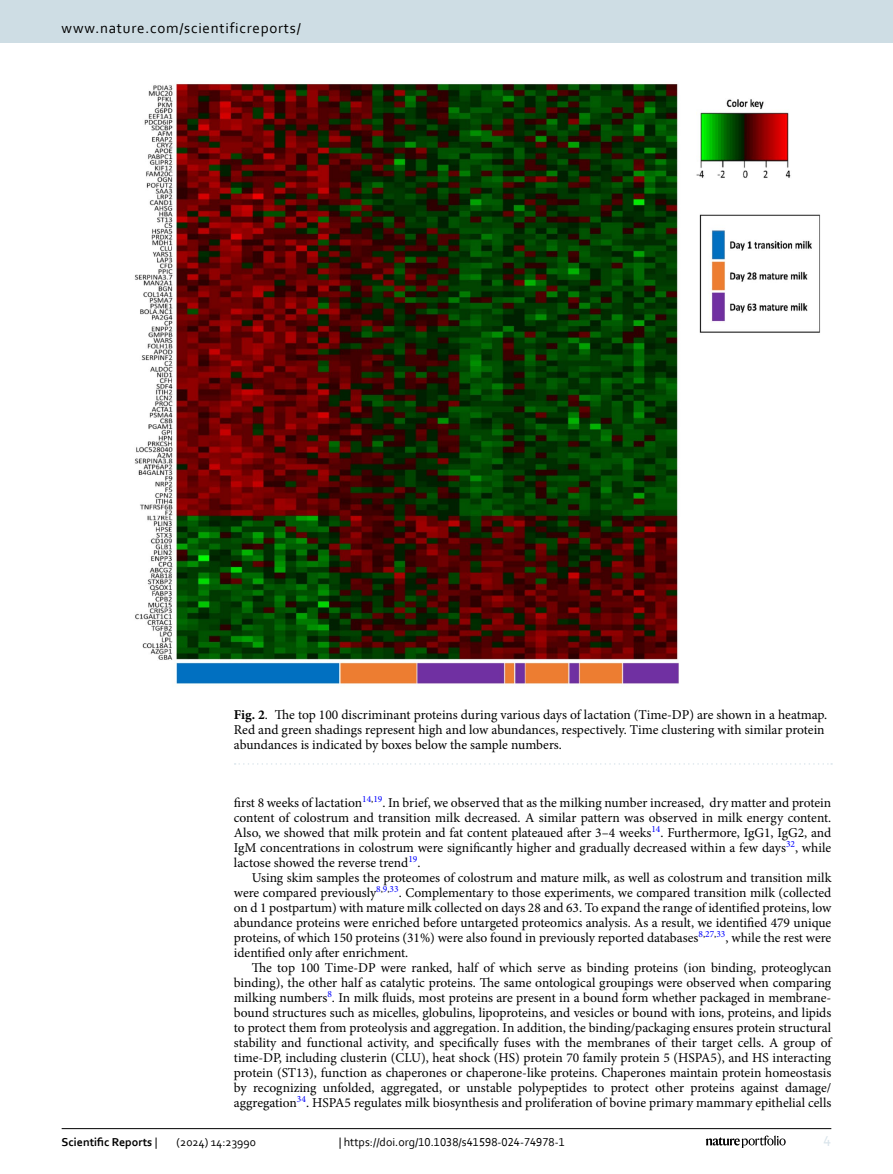
<style>
.page{position:relative;width:893px;height:1174px;background:#fff}
.page>*{position:absolute;margin:0;border:0;box-sizing:border-box;transform-origin:0 0}
.t1{font:15px "Corbel";letter-spacing:.05em;color:#000}
.t2{font:15px "Corbel";color:#d9e4eb}
.Body_Text_Indent{font:13.5px/15px "Minion Pro";color:#000;text-align:justify}
.Figure_Caption{font:13.5px/15px "Minion Pro";letter-spacing:-.005em;color:#000}
.t3{font:12px "Corbel";color:#000}
.t4{font:700 12px "Corbel";color:#000}
.s1{font-weight:700}
.s2{font-weight:400}
</style>
<div class="page">
<img style="left:134px;top:83px;width:687px;height:604px">
<svg style="left:235px;top:763px;width:597px;height:1px"></svg>
<hr style="left:62px;top:1128px;width:769px;height:1px;background:#000">
<svg style="left:706px;top:1135px;width:80px;height:12px"></svg>
<div style="left:0;top:0;width:893px;height:43px;background:#cedde4"></div>
<p class="t1" style="left:62px;top:18px;width:241px">www.nature.com/scientificreports/</p>
<p class="Figure_Caption" style="left:234px;top:707px;width:595px"><span class="s1">Fig. 2</span>. The top 100 discriminant proteins during various days of lactation (Time-DP) are shown in a heatmap.<br>Red and green shadings represent high and low abundances, respectively. Time clustering with similar protein abundances is indicated by boxes below the sample numbers.</p>
<p class="Body_Text_Indent" style="left:234px;top:795px;width:599px">first 8 weeks of lactation<sup>14</sup><sup>,</sup><sup>19</sup>. In brief, we observed that as the milking number increased, dry matter and protein content of colostrum and transition milk decreased. A similar pattern was observed in milk energy content.<br>Also, we showed that milk protein and fat content plateaued after 3–4 weeks<sup>14</sup>. Furthermore, IgG1, IgG2, and IgM concentrations in colostrum were significantly higher and gradually decreased within a few days<sup>32</sup>, while lactose showed the reverse trend<sup>19</sup>.</p>
<p class="Body_Text_Indent" style="left:234px;top:870px;width:599px;text-indent:18px">Using skim samples the proteomes of colostrum and mature milk, as well as colostrum and transition milk were compared previously<sup>8</sup><sup>,</sup><sup>9</sup><sup>,</sup><sup>33</sup>. Complementary to those experiments, we compared transition milk (collected on d 1 postpartum) with mature milk collected on days 28 and 63. To expand the range of identified proteins, low abundance proteins were enriched before untargeted proteomics analysis. As a result, we identified 479 unique proteins, of which 150 proteins (31%) were also found in previously reported databases<sup>8</sup><sup>,</sup><sup>27</sup><sup>,</sup><sup>33</sup>, while the rest were identified only after enrichment.</p>
<p class="Body_Text_Indent" style="left:234px;top:960px;width:599px;text-indent:18px">The top 100 Time-DP were ranked, half of which serve as binding proteins (ion binding, proteoglycan binding), the other half as catalytic proteins. The same ontological groupings were observed when comparing milking numbers<sup>8</sup>. In milk fluids, most proteins are present in a bound form whether packaged in membrane&shy;bound structures such as micelles, globulins, lipoproteins, and vesicles or bound with ions, proteins, and lipids to protect them from proteolysis and aggregation. In addition, the binding/packaging ensures protein structural stability and functional activity, and specifically fuses with the membranes of their target cells. A group of time-DP, including clusterin (CLU), heat shock (HS) protein 70 family protein 5 (HSPA5), and HS interacting protein (ST13), function as chaperones or chaperone-like proteins. Chaperones maintain protein homeostasis by recognizing unfolded, aggregated, or unstable polypeptides to protect other proteins against damage/ aggregation<sup>34</sup>. HSPA5 regulates milk biosynthesis and proliferation of bovine primary mammary epithelial cells</p>
<p class="t4" style="left:62px;top:1134px;width:97px">Scientific Reports <span class="s2">|</span></p>
<p class="t3" style="left:177px;top:1134px;width:81px">(2024) 14:23990</p>
<p class="t3" style="left:339px;top:1134px;width:228px">| https://doi.org/10.1038/s41598-024-74978-1</p>
<p class="t2" style="left:824px;top:1132px;width:9px">4</p>
</div>
